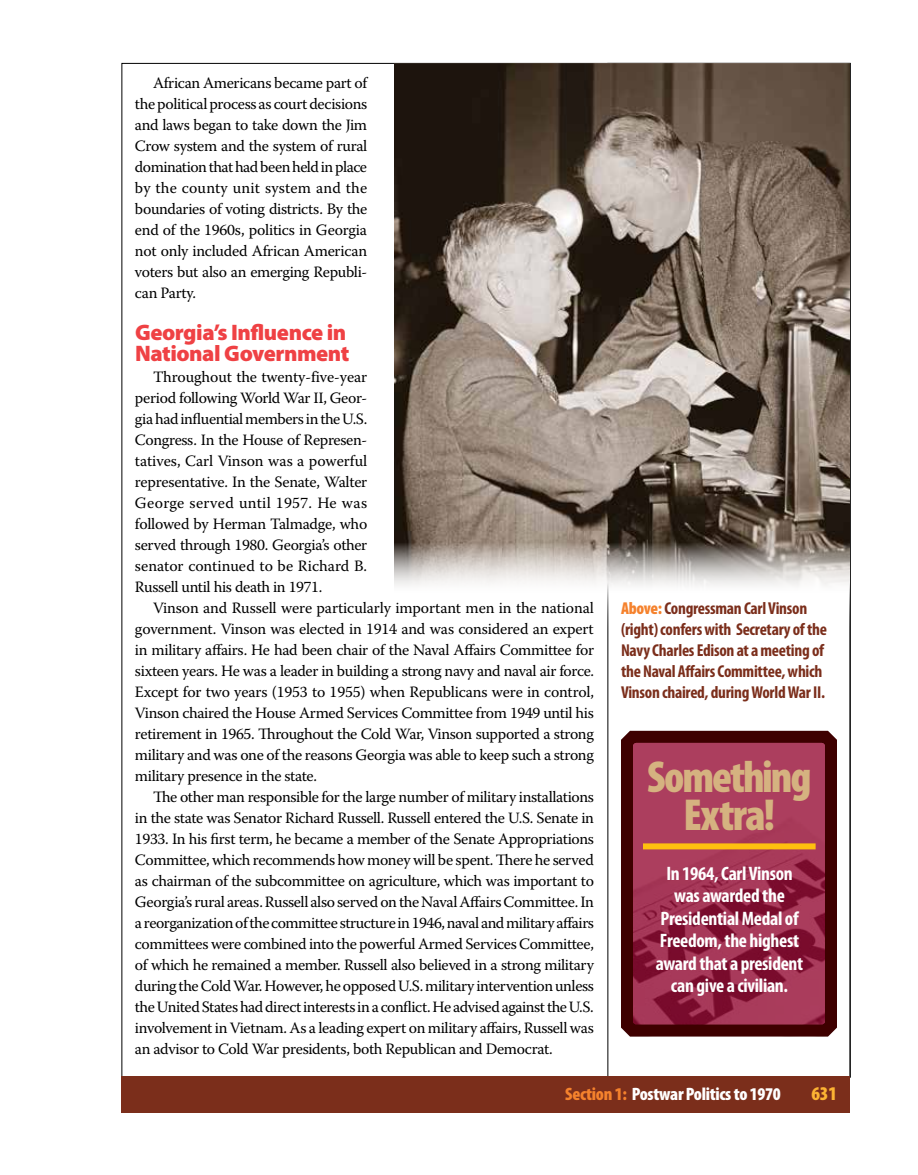
<style>
.page{position:relative;width:918px;height:1175px;background:#fff}
.page>*{position:absolute;margin:0;border:0;box-sizing:border-box;transform-origin:0 0}
.t1{font:900 condensed 45px/37.5px "Myriad Pro";letter-spacing:-.045em;color:#d5b280;text-align:center}
.t2{font:900 22.5px/21px "Myriad Pro";letter-spacing:-.02em;color:#ef4144}
.t3{font:700 condensed 19.5px/22.5px "Myriad Pro";letter-spacing:-.015em;color:#fff;text-align:center}
.t4{font:900 condensed 19.5px "Myriad Pro";color:#fcb333}
.t5{font:900 condensed 18px "Myriad Pro";letter-spacing:-.015em;color:#fff}
.t6{font:700 condensed 17.25px/21px "Myriad Pro";letter-spacing:-.015em;color:#7b2e1b}
.t7{font:15.75px/21px "Warnock Pro";letter-spacing:-.025em;color:#000;text-align:justify}
.s1{font-weight:900;color:#f5822d}
.s2{color:#f5822d}
</style>
<div class="page">
<div style="left:122px;top:1076px;width:728px;height:36px;background:#7b2e1b"></div>
<svg style="left:621px;top:730px;width:216px;height:307px;background:#8e2943"></svg>
<div style="left:643px;top:843px;width:173px;height:6px;background:#fec00f"></div>
<img style="left:394px;top:64px;width:456px;height:532px">
<p class="t7" style="left:135px;top:72px;width:234px;text-indent:18px">African Americans became part of the political process as court decisions and laws began to take down the Jim Crow system and the system of rural domination that had been held in place by the county unit system and the boundaries of voting districts. By the end of the 1960s, politics in Georgia not only included African American voters but also an emerging Republi&shy;can Party.</p>
<h2 class="t2" style="left:135px;top:321px;width:216px">Georgia’s Influence in<br>National Government</h2>
<p class="t7" style="left:135px;top:366px;width:234px;text-indent:18px">Throughout the twenty-five-year period following World War II, Geor&shy;gia had influential members in the U.S.<br>Congress. In the House of Represen&shy;tatives, Carl Vinson was a powerful representative. In the Senate, Walter George served until 1957. He was followed by Herman Talmadge, who served through 1980. Georgia’s other senator continued to be Richard B.<br>Russell until his death in 1971.</p>
<p class="t7" style="left:135px;top:597px;width:461px;text-indent:18px">Vinson and Russell were particularly important men in the national government. Vinson was elected in 1914 and was considered an expert in military affairs. He had been chair of the Naval Affairs Committee for sixteen years. He was a leader in building a strong navy and naval air force.<br>Except for two years (1953 to 1955) when Republicans were in control, Vinson chaired the House Armed Services Committee from 1949 until his retirement in 1965. Throughout the Cold War, Vinson supported a strong military and was one of the reasons Georgia was able to keep such a strong military presence in the state.</p>
<p class="t7" style="left:135px;top:786px;width:461px;text-indent:18px">The other man responsible for the large number of military installations in the state was Senator Richard Russell. Russell entered the U.S. Senate in 1933. In his first term, he became a member of the Senate Appropriations Committee, which recommends how money will be spent. There he served as chairman of the subcommittee on agriculture, which was important to Georgia’s rural areas. Russell also served on the Naval Affairs Committee. In a reorganization of the committee structure in 1946, naval and military affairs committees were combined into the powerful Armed Services Committee, of which he remained a member. Russell also believed in a strong military during the Cold War. However, he opposed U.S. military intervention unless the United States had direct interests in a conflict. He advised against the U.S. involvement in Vietnam. As a leading expert on military affairs, Russell was an advisor to Cold War presidents, both Republican and Democrat.</p>
<p class="t6" style="left:621px;top:597px;width:208px"><span class="s1">Above:</span> Congressman Carl Vinson (right) confers with Secretary of the Navy Charles Edison at a meeting of the Naval Affairs Committee, which Vinson chaired, during World War II.</p>
<h1 class="t1" style="left:647px;top:757px;width:166px">Something<br>Extra!</h1>
<p class="t3" style="left:656px;top:861px;width:149px">In 1964, Carl Vinson was awarded the<br>Presidential Medal of<br>Freedom, the highest award that a president can give a civilian.</p>
<p class="t5" style="left:565px;top:1082px;width:217px"><span class="s2">Section 1:</span> Postwar Politics to 1970</p>
<p class="t4" style="left:812px;top:1080px;width:27px">631</p>
</div>
